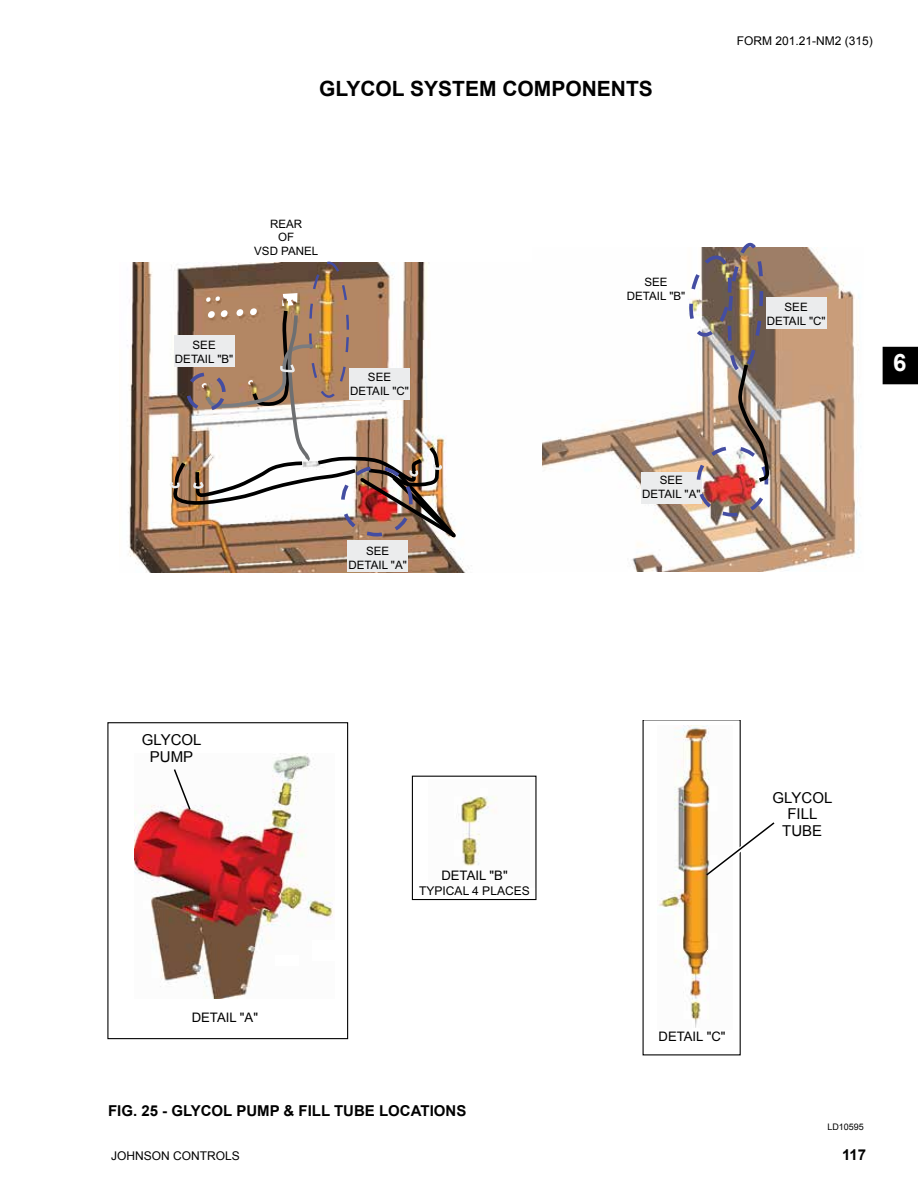
<style>
.page{position:relative;width:918px;height:1188px;background:#fff}
.page>*{position:absolute;margin:0;border:0;box-sizing:border-box;transform-origin:0 0}
.Right_Hand_Tab_Text{font:700 24px "Arial";color:#fff}
.Headings{font:700 21px "Arial";color:#000}
.Fig__and_Table_Lable{font:700 15px "Arial";color:#000}
.Numbered_Lists___9{font:15px "Arial";color:#000}
.t1{font:13.2px "Arial";color:#000}
.t2{font:12px "Arial";color:#000}
.t3{font:11.55px/14px "Arial";color:#000;text-align:center}
.Fig____Photo_Number{font:9px "Arial";color:#000}
</style>
<div class="page">
<img style="left:458px;top:796px;width:39px;height:70px">
<div style="left:412px;top:776px;width:125px;height:124px;border:1px solid #000"></div>
<img style="left:134px;top:754px;width:200px;height:244px">
<div style="left:275px;top:955px;width:23px;height:11px;background:#fff"></div>
<div style="left:312px;top:941px;width:50px;height:20px;background:#fff"></div>
<div style="left:107px;top:722px;width:241px;height:317px;border:1px solid #000"></div>
<img style="left:659px;top:726px;width:51px;height:302px">
<svg style="left:705px;top:814px;width:70px;height:63px"></svg>
<svg style="left:173px;top:768px;width:19px;height:43px"></svg>
<img style="left:542px;top:247px;width:319px;height:325px">
<div style="left:641px;top:473px;width:61px;height:31px;background:#ebeced"></div>
<img style="left:684px;top:242px;width:86px;height:276px">
<div style="left:766px;top:298px;width:60px;height:31px;background:#ebeced"></div>
<img style="left:128px;top:263px;width:344px;height:309px">
<img style="left:169px;top:293px;width:290px;height:248px">
<div style="left:347px;top:540px;width:61px;height:32px;background:#ebeced"></div>
<div style="left:174px;top:335px;width:60px;height:31px;background:#ebeced"></div>
<div style="left:349px;top:368px;width:61px;height:31px;background:#ebeced"></div>
<svg style="left:883px;top:347px;width:35px;height:37px"></svg>
<p class="Headings" style="left:319px;top:75px;width:335px">GLYCOL SYSTEM COMPONENTS</p>
<p class="t2" style="left:737px;top:33px;width:138px">FORM 201.21-NM2 (315)</p>
<p class="t3" style="left:254px;top:217px;width:66px">REAR<br>OF<br>VSD PANEL</p>
<p class="t3" style="left:175px;top:338px;width:60px">SEE<br>DETAIL "B"</p>
<p class="t3" style="left:350px;top:370px;width:61px">SEE<br>DETAIL "C"</p>
<p class="t3" style="left:349px;top:544px;width:60px">SEE<br>DETAIL "A"</p>
<p class="t3" style="left:627px;top:275px;width:60px">SEE<br>DETAIL "B"</p>
<p class="t3" style="left:642px;top:473px;width:60px">SEE<br>DETAIL "A"</p>
<p class="t3" style="left:767px;top:300px;width:61px">SEE<br>DETAIL "C"</p>
<p class="Right_Hand_Tab_Text" style="left:893px;top:347px;width:15px">6</p>
<p class="Numbered_Lists___9" style="left:142px;top:730px;width:61px">GLYCOL</p>
<p class="Numbered_Lists___9" style="left:150px;top:747px;width:45px">PUMP</p>
<p class="t1" style="left:192px;top:1009px;width:68px">DETAIL "A"</p>
<p class="t1" style="left:441px;top:867px;width:68px">DETAIL "B"</p>
<p class="t2" style="left:419px;top:883px;width:112px">TYPICAL 4 PLACES</p>
<p class="Fig__and_Table_Lable" style="left:108px;top:1101px;width:360px">FIG. 25 - GLYCOL PUMP &amp; FILL TUBE LOCATIONS</p>
<p class="Numbered_Lists___9" style="left:773px;top:788px;width:61px">GLYCOL</p>
<p class="Numbered_Lists___9" style="left:787px;top:804px;width:32px">FILL</p>
<p class="Numbered_Lists___9" style="left:782px;top:821px;width:42px">TUBE</p>
<p class="t1" style="left:659px;top:1028px;width:69px">DETAIL "C"</p>
<p class="Fig____Photo_Number" style="left:827px;top:1121px;width:38px">LD10595</p>
<p class="t2" style="left:111px;top:1148px;width:130px">JOHNSON CONTROLS</p>
<p class="Fig__and_Table_Lable" style="left:842px;top:1145px;width:26px">117</p>
</div>
